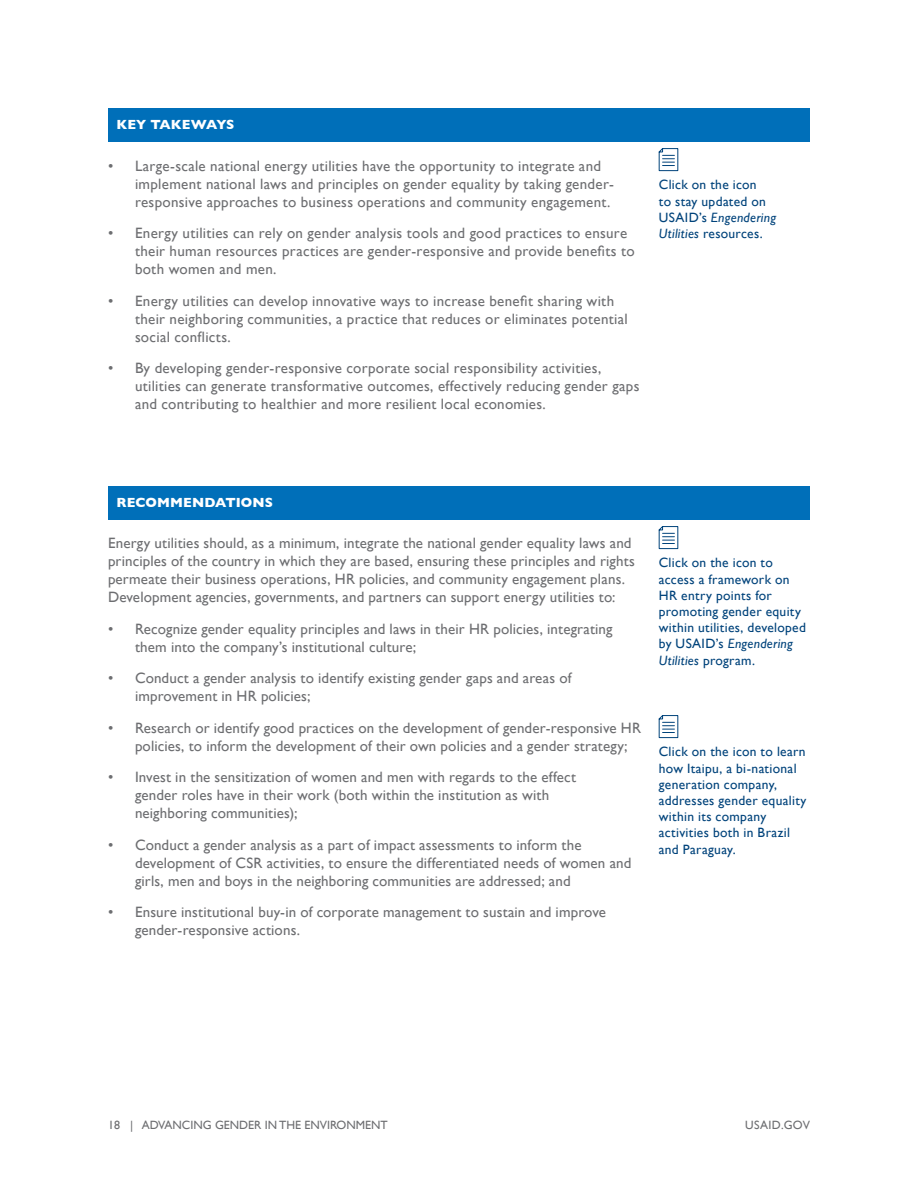
<style>
.page{position:relative;width:918px;height:1188px;background:#fff}
.page>*{position:absolute;margin:0;border:0;box-sizing:border-box;transform-origin:0 0}
.t1{font:15px/18px "Gill Sans";letter-spacing:.015em;color:#6d6e71}
.t2{font:13.5px/16.2px "Gill Sans";letter-spacing:.025em;color:#00437b}
.t3{font:700 13.5px "Gill Sans";letter-spacing:.005em;color:#fff}
.t4{font:12px "Gill Sans";color:#6d6e71}
.t5{font:12px "Gill Sans";letter-spacing:.03em;color:#6d6e71}
.s1{font-style:italic}
</style>
<div class="page">
<div style="left:108px;top:486px;width:702px;height:33px;background:#006fb9"></div>
<svg style="left:658px;top:526px;width:21px;height:23px"></svg>
<svg style="left:658px;top:715px;width:21px;height:23px"></svg>
<div style="left:108px;top:108px;width:702px;height:33px;background:#006fb9"></div>
<svg style="left:658px;top:148px;width:21px;height:23px"></svg>
<p class="t3" style="left:116px;top:114px;width:119px">KEY TAKEWAYS</p>
<p class="t1" style="left:135px;top:157px;width:480px;text-indent:-27px">• Large-scale national energy utilities have the opportunity to integrate and implement national laws and principles on gender equality by taking gender&shy;responsive approaches to business operations and community engagement.</p>
<p class="t1" style="left:135px;top:224px;width:501px;text-indent:-27px">• Energy utilities can rely on gender analysis tools and good practices to ensure their human resources practices are gender-responsive and provide benefits to both women and men.</p>
<p class="t1" style="left:135px;top:292px;width:494px;text-indent:-27px">• Energy utilities can develop innovative ways to increase benefit sharing with their neighboring communities, a practice that reduces or eliminates potential social conflicts.</p>
<p class="t1" style="left:135px;top:359px;width:506px;text-indent:-27px">• By developing gender-responsive corporate social responsibility activities, utilities can generate transformative outcomes, effectively reducing gender gaps and contributing to healthier and more resilient local economies.</p>
<p class="t2" style="left:659px;top:177px;width:119px">Click on the icon<br>to stay updated on<br>USAID’s <span class="s1">Engendering<br>Utilities</span> resources.</p>
<p class="t3" style="left:116px;top:492px;width:158px">RECOMMENDATIONS</p>
<p class="t1" style="left:108px;top:534px;width:528px">Energy utilities should, as a minimum, integrate the national gender equality laws and principles of the country in which they are based, ensuring these principles and rights permeate their business operations, HR policies, and community engagement plans.<br>Development agencies, governments, and partners can support energy utilities to:</p>
<p class="t1" style="left:135px;top:620px;width:479px;text-indent:-27px">• Recognize gender equality principles and laws in their HR policies, integrating them into the company’s institutional culture;</p>
<p class="t1" style="left:135px;top:669px;width:438px;text-indent:-27px">• Conduct a gender analysis to identify existing gender gaps and areas of improvement in HR policies;</p>
<p class="t1" style="left:135px;top:719px;width:508px;text-indent:-27px">• Research or identify good practices on the development of gender-responsive HR policies, to inform the development of their own policies and a gender strategy;</p>
<p class="t1" style="left:135px;top:768px;width:443px;text-indent:-27px">• Invest in the sensitization of women and men with regards to the effect gender roles have in their work (both within the institution as with neighboring communities);</p>
<p class="t1" style="left:135px;top:836px;width:498px;text-indent:-27px">• Conduct a gender analysis as a part of impact assessments to inform the development of CSR activities, to ensure the differentiated needs of women and girls, men and boys in the neighboring communities are addressed; and</p>
<p class="t1" style="left:135px;top:903px;width:472px;text-indent:-27px">• Ensure institutional buy-in of corporate management to sustain and improve gender-responsive actions.</p>
<p class="t2" style="left:659px;top:555px;width:149px">Click on the icon to access a framework on<br>HR entry points for promoting gender equity within utilities, developed by USAID’s <span class="s1">Engendering<br>Utilities</span> program.</p>
<p class="t2" style="left:659px;top:744px;width:149px">Click on the icon to learn how Itaipu, a bi-national generation company, addresses gender equality within its company activities both in Brazil and Paraguay.</p>
<p class="t4" style="left:108px;top:1118px;width:281px">18 | ADVANCING GENDER IN THE ENVIRONMENT</p>
<p class="t5" style="left:745px;top:1118px;width:66px">USAID.GOV</p>
</div>
